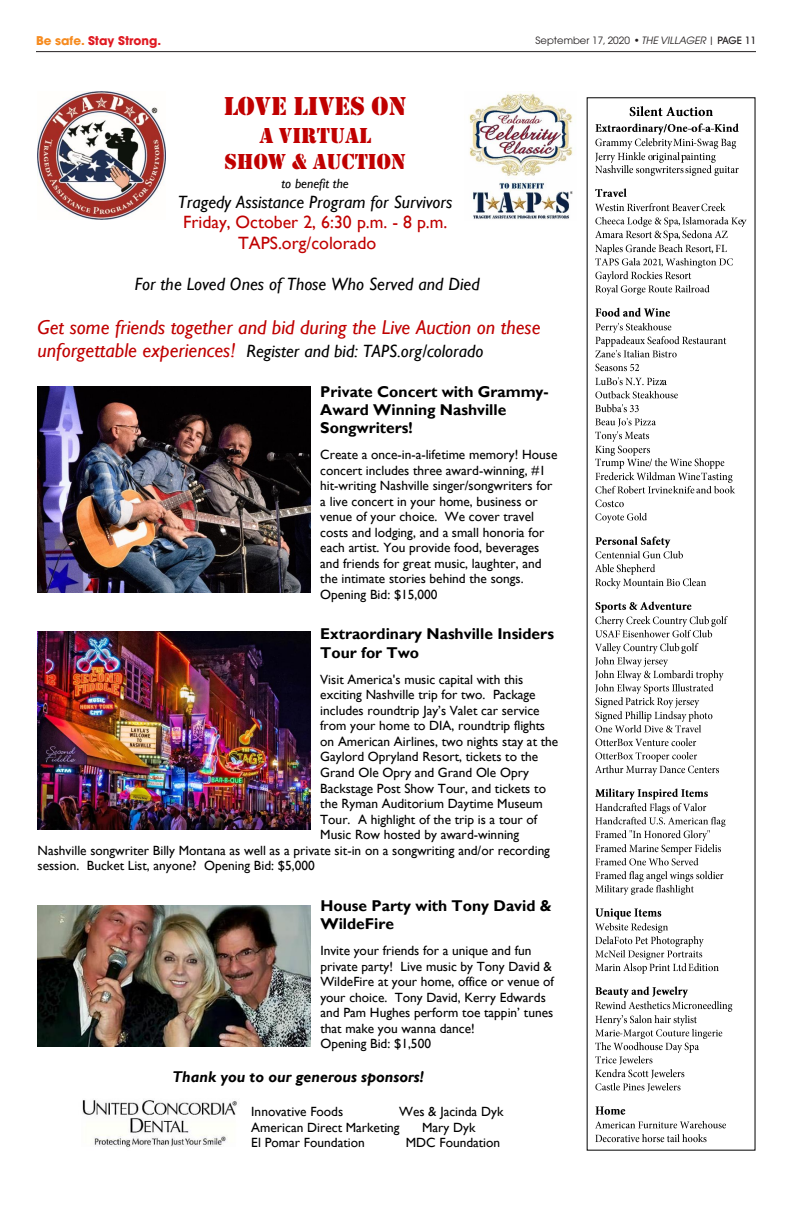
<style>
.page{position:relative;width:792px;height:1224px;background:#fff}
.page>*{position:absolute;margin:0;border:0;box-sizing:border-box;transform-origin:0 0}
.t1{font:26.7px "Stencil";color:#c00000}
.t2{font:22.3px/26.3px "Stencil";color:#c00000;text-align:center}
.t3{font:italic 20px "Gill Sans";color:#c00000}
.t4{font:italic 17.8px "Gill Sans";color:#000}
.t5{font:17.8px "Gill Sans";color:#c00000}
.t6{font:700 15.6px/18.1px "Gill Sans";color:#000}
.t7{font:italic 700 15.6px "Gill Sans";color:#000}
.t8{font:13.4px/15.5px "Gill Sans";color:#000}
.t9{font:italic 13.4px "Gill Sans";color:#000}
.t10{font:700 12px "Avant Garde";color:#e01921}
.t11{font:10px "Avant Garde";color:#231f20}
.s1{color:#f68b1f}
.s2{font-style:italic}
.s3{font-weight:500}
.s4{font-size:20px;color:#c00000}
</style>
<div class="page">
<hr style="left:36px;top:51px;width:720px;height:1px;background:#231f20">
<img style="left:38px;top:91px;width:127px;height:129px">
<img style="left:38px;top:386px;width:272px;height:206px">
<img style="left:38px;top:632px;width:272px;height:198px">
<img style="left:38px;top:905px;width:272px;height:142px">
<img style="left:629px;top:106px;width:84px;height:11px">
<img style="left:596px;top:123px;width:143px;height:12px">
<img style="left:688px;top:123px;width:8px;height:12px">
<img style="left:701px;top:123px;width:8px;height:12px">
<img style="left:711px;top:123px;width:8px;height:12px">
<img style="left:596px;top:138px;width:78px;height:11px">
<img style="left:674px;top:138px;width:20px;height:8px">
<img style="left:697px;top:138px;width:40px;height:11px">
<img style="left:596px;top:152px;width:57px;height:11px">
<img style="left:653px;top:152px;width:29px;height:11px">
<img style="left:682px;top:155px;width:5px;height:8px">
<img style="left:687px;top:153px;width:29px;height:10px">
<img style="left:596px;top:165px;width:88px;height:11px">
<img style="left:685px;top:165px;width:54px;height:11px">
<img style="left:596px;top:188px;width:31px;height:9px">
<img style="left:596px;top:203px;width:104px;height:9px">
<img style="left:701px;top:203px;width:25px;height:9px">
<img style="left:596px;top:217px;width:82px;height:10px">
<img style="left:678px;top:217px;width:64px;height:10px">
<img style="left:742px;top:219px;width:5px;height:8px">
<img style="left:596px;top:230px;width:56px;height:9px">
<img style="left:654px;top:230px;width:10px;height:9px">
<img style="left:664px;top:230px;width:14px;height:11px">
<img style="left:678px;top:230px;width:50px;height:10px">
<img style="left:596px;top:244px;width:131px;height:11px">
<svg style="left:711px;top:244px;width:7px;height:11px"></svg>
<img style="left:596px;top:258px;width:66px;height:9px">
<img style="left:662px;top:258px;width:71px;height:10px">
<img style="left:596px;top:271px;width:96px;height:11px">
<img style="left:596px;top:285px;width:114px;height:10px">
<img style="left:596px;top:307px;width:76px;height:26px">
<img style="left:596px;top:336px;width:131px;height:11px">
<img style="left:596px;top:350px;width:81px;height:8px">
<img style="left:596px;top:363px;width:44px;height:9px">
<img style="left:596px;top:377px;width:67px;height:9px">
<svg style="left:663px;top:380px;width:4px;height:6px"></svg>
<img style="left:596px;top:391px;width:82px;height:8px">
<img style="left:596px;top:404px;width:43px;height:9px">
<img style="left:596px;top:418px;width:60px;height:9px">
<img style="left:596px;top:431px;width:54px;height:25px">
<img style="left:596px;top:458px;width:53px;height:11px">
<img style="left:649px;top:458px;width:76px;height:11px">
<img style="left:596px;top:472px;width:106px;height:9px">
<img style="left:702px;top:472px;width:31px;height:11px">
<img style="left:596px;top:485px;width:78px;height:9px">
<img style="left:674px;top:485px;width:23px;height:9px">
<img style="left:697px;top:486px;width:15px;height:8px">
<img style="left:714px;top:486px;width:21px;height:8px">
<img style="left:596px;top:499px;width:28px;height:9px">
<img style="left:596px;top:513px;width:51px;height:10px">
<img style="left:596px;top:536px;width:75px;height:12px">
<img style="left:596px;top:551px;width:87px;height:8px">
<img style="left:596px;top:564px;width:59px;height:11px">
<img style="left:596px;top:578px;width:110px;height:11px">
<img style="left:596px;top:601px;width:96px;height:12px">
<img style="left:596px;top:616px;width:113px;height:11px">
<img style="left:711px;top:616px;width:17px;height:11px">
<img style="left:596px;top:630px;width:24px;height:8px">
<img style="left:622px;top:629px;width:91px;height:9px">
<img style="left:596px;top:643px;width:86px;height:11px">
<img style="left:682px;top:643px;width:17px;height:11px">
<img style="left:596px;top:657px;width:72px;height:10px">
<img style="left:596px;top:670px;width:128px;height:11px">
<img style="left:596px;top:684px;width:118px;height:10px">
<img style="left:596px;top:697px;width:28px;height:11px">
<img style="left:625px;top:697px;width:75px;height:11px">
<img style="left:596px;top:711px;width:117px;height:11px">
<img style="left:596px;top:725px;width:105px;height:8px">
<img style="left:596px;top:738px;width:13px;height:9px">
<img style="left:609px;top:738px;width:88px;height:9px">
<img style="left:596px;top:752px;width:101px;height:10px">
<img style="left:596px;top:765px;width:123px;height:11px">
<img style="left:596px;top:788px;width:112px;height:26px">
<img style="left:596px;top:816px;width:130px;height:11px">
<img style="left:596px;top:830px;width:114px;height:11px">
<img style="left:596px;top:844px;width:125px;height:11px">
<img style="left:596px;top:858px;width:103px;height:8px">
<img style="left:596px;top:871px;width:128px;height:11px">
<img style="left:596px;top:884px;width:98px;height:11px">
<img style="left:596px;top:908px;width:66px;height:12px">
<img style="left:596px;top:923px;width:72px;height:10px">
<img style="left:596px;top:936px;width:108px;height:24px">
<img style="left:596px;top:963px;width:51px;height:11px">
<img style="left:649px;top:963px;width:38px;height:9px">
<img style="left:688px;top:963px;width:11px;height:9px">
<img style="left:699px;top:964px;width:20px;height:8px">
<img style="left:596px;top:986px;width:92px;height:12px">
<img style="left:596px;top:1001px;width:77px;height:9px">
<img style="left:673px;top:1001px;width:60px;height:11px">
<img style="left:596px;top:1015px;width:101px;height:11px">
<img style="left:596px;top:1029px;width:127px;height:10px">
<img style="left:620px;top:1029px;width:7px;height:10px">
<img style="left:596px;top:1042px;width:103px;height:11px">
<img style="left:596px;top:1056px;width:57px;height:9px">
<img style="left:596px;top:1069px;width:89px;height:10px">
<img style="left:596px;top:1083px;width:85px;height:9px">
<img style="left:596px;top:1106px;width:30px;height:9px">
<img style="left:596px;top:1121px;width:130px;height:8px">
<img style="left:596px;top:1134px;width:111px;height:9px">
<img style="left:469px;top:91px;width:104px;height:128px">
<img style="left:82px;top:1100px;width:155px;height:47px">
<p class="t10" style="left:36px;top:33px;width:127px"><span class="s1">Be safe.</span> Stay Strong.</p>
<p class="t11" style="left:536px;top:34px;width:222px">September 17, 2020 • <span class="s2">THE VILLAGER</span> | <span class="s3">PAGE 11</span></p>
<p class="t1" style="left:224px;top:91px;width:184px">LOVE LIVES ON</p>
<p class="t2" style="left:224px;top:123px;width:183px">A VIRTUAL<br>SHOW &amp; AUCTION</p>
<p class="t9" style="left:282px;top:176px;width:69px">to benefit the</p>
<p class="t4" style="left:178px;top:191px;width:276px">Tragedy Assistance Program for Survivors</p>
<p class="t5" style="left:183px;top:212px;width:266px">Friday, October 2, 6:30 p.m. - 8 p.m.</p>
<p class="t5" style="left:238px;top:233px;width:140px">TAPS.org/colorado</p>
<p class="t4" style="left:135px;top:274px;width:346px">For the Loved Ones of Those Who Served and Died</p>
<p class="t3" style="left:38px;top:315px;width:504px">Get some friends together and bid during the Live Auction on these</p>
<p class="t4" style="left:38px;top:341px;width:447px"><span class="s4">unforgettable experiences!</span> Register and bid: TAPS.org/colorado</p>
<p class="t6" style="left:320px;top:383px;width:230px">Private Concert with Grammy-<br>Award Winning Nashville<br>Songwriters!</p>
<p class="t8" style="left:320px;top:447px;width:239px">Create a once-in-a-lifetime memory! House concert includes three award-winning, #1 hit-writing Nashville singer/songwriters for a live concert in your home, business or venue of your choice. We cover travel costs and lodging, and a small honoria for each artist. You provide food, beverages and friends for great music, laughter, and the intimate stories behind the songs.<br>Opening Bid: $15,000</p>
<p class="t6" style="left:320px;top:626px;width:235px">Extraordinary Nashville Insiders<br>Tour for Two</p>
<p class="t8" style="left:320px;top:672px;width:205px">Visit America's music capital with this</p>
<p class="t8" style="left:320px;top:687px;width:217px">exciting Nashville trip for two. Package</p>
<p class="t8" style="left:320px;top:703px;width:221px">includes roundtrip Jay’s Valet car service</p>
<p class="t8" style="left:320px;top:718px;width:226px">from your home to DIA, roundtrip flights</p>
<p class="t8" style="left:320px;top:734px;width:240px">on American Airlines, two nights stay at the</p>
<p class="t8" style="left:320px;top:749px;width:220px">Gaylord Opryland Resort, tickets to the</p>
<p class="t8" style="left:320px;top:765px;width:210px">Grand Ole Opry and Grand Ole Opry</p>
<p class="t8" style="left:320px;top:781px;width:227px">Backstage Post Show Tour, and tickets to</p>
<p class="t8" style="left:320px;top:796px;width:224px">the Ryman Auditorium Daytime Museum</p>
<p class="t8" style="left:320px;top:812px;width:218px">Tour. A highlight of the trip is a tour of</p>
<p class="t8" style="left:320px;top:827px;width:201px">Music Row hosted by award-winning</p>
<p class="t8" style="left:38px;top:843px;width:514px">Nashville songwriter Billy Montana as well as a private sit-in on a songwriting and/or recording</p>
<p class="t8" style="left:38px;top:858px;width:279px">session. Bucket List, anyone? Opening Bid: $5,000</p>
<p class="t6" style="left:320px;top:897px;width:233px">House Party with Tony David &amp;<br>WildeFire</p>
<p class="t8" style="left:320px;top:943px;width:235px">Invite your friends for a unique and fun private party! Live music by Tony David &amp; WildeFire at your home, office or venue of your choice. Tony David, Kerry Edwards and Pam Hughes perform toe tappin’ tunes that make you wanna dance!<br>Opening Bid: $1,500</p>
<p class="t7" style="left:173px;top:1068px;width:253px">Thank you to our generous sponsors!</p>
<p class="t8" style="left:251px;top:1104px;width:93px">Innovative Foods</p>
<p class="t8" style="left:251px;top:1104px;width:254px;text-indent:148px">Wes &amp; Jacinda Dyk<br>American Direct Marketing</p>
<p class="t8" style="left:422px;top:1120px;width:55px">Mary Dyk</p>
<p class="t8" style="left:251px;top:1135px;width:115px">El Pomar Foundation</p>
<p class="t8" style="left:406px;top:1135px;width:96px">MDC Foundation</p>
</div>
